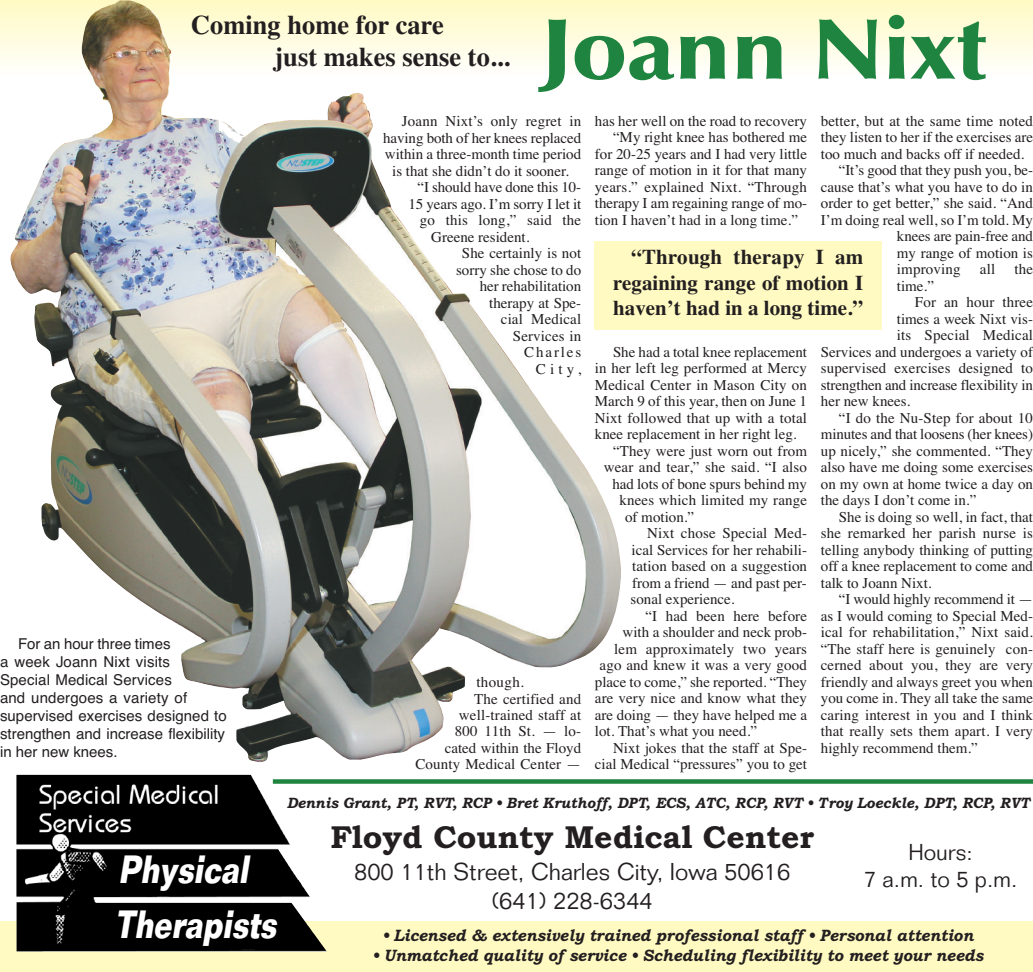
<style>
.page{position:relative;width:1033px;height:972px;background:#fff}
.page>*{position:absolute;margin:0;border:0;box-sizing:border-box;transform-origin:0 0}
.t1{font:900 85.8px "Optima";color:#1f843f;scale:1.09 1}
.t2{font:italic 700 38.55px/54.8px "Folio";color:#fff;scale:.76 1}
.t3{font:700 31.8px "Bookman Old Style";color:#231f20}
.t4{font:700 27px/32.4px "Times";color:#231f20}
.t5{font:300 23.85px/28.7px "Folio";color:#231f20;text-align:center}
.t6{font:300 22.5px/27px "Folio";color:#231f20;text-align:center}
.t7{font:700 21px/25.2px "Times";color:#231f20;text-align:justify}
.t8{font:italic 700 16.5px "Bookman Old Style";color:#231f20;scale:.95 1}
.t9{font:15px "Times";color:#231f20}
.t10{font:15px/18px "Helvetica";letter-spacing:.005em;color:#231f20}
.t11{font:italic 700 15px "Bookman Old Style";color:#231f20;scale:.95 1}
.t12{font:15px "Times";letter-spacing:.125em;color:#231f20}
</style>
<div class="page">
<div style="left:0;top:921px;width:1033px;height:51px;background:#fffac1"></div>
<div style="left:0;top:0;width:1033px;height:74px;background:linear-gradient(to bottom,#fffac3,#fffefb)"></div>
<div style="left:595px;top:241px;width:287px;height:89px;background:#fffac1"></div>
<div style="left:273px;top:779px;width:760px;height:5px;background:#1f843f"></div>
<img style="left:10px;top:0;width:611px;height:763px">
<img style="left:16px;top:775px;width:310px;height:177px">
<h3 class="t4" style="left:274px;top:8px;width:237px;text-indent:-83px">Coming home for care<br>just makes sense to...</h3>
<h1 class="t1" style="left:541px;top:16px;width:410px">Joann Nixt</h1>
<p class="t10" style="left:0;top:635px;width:228px;text-indent:18px">For an hour three times<br>a week Joann Nixt visits<br>Special Medical Services<br>and undergoes a variety of supervised exercises designed to strengthen and increase flexibility in her new knees.</p>
<p class="t9" style="left:402px;top:112px;width:181px">Joann Nixt’s only regret in</p>
<p class="t9" style="left:383px;top:129px;width:200px">having both of her knees replaced</p>
<p class="t9" style="left:385px;top:145px;width:198px">within a three-month time period</p>
<p class="t9" style="left:392px;top:162px;width:178px">is that she didn’t do it sooner.</p>
<p class="t9" style="left:417px;top:178px;width:165px">“I should have done this 10-</p>
<p class="t9" style="left:409px;top:195px;width:174px">15 years ago. I’m sorry I let it</p>
<p class="t9" style="left:420px;top:211px;width:163px">go this long,” said the</p>
<p class="t9" style="left:431px;top:228px;width:100px">Greene resident.</p>
<p class="t9" style="left:462px;top:244px;width:121px">She certainly is not</p>
<p class="t9" style="left:456px;top:261px;width:127px">sorry she chose to do</p>
<p class="t9" style="left:480px;top:277px;width:103px">her rehabilitation</p>
<p class="t9" style="left:489px;top:294px;width:94px">therapy at Spe-</p>
<p class="t9" style="left:501px;top:310px;width:82px">cial Medical</p>
<p class="t9" style="left:513px;top:327px;width:70px">Services in</p>
<p class="t12" style="left:524px;top:343px;width:58px">Charles</p>
<p class="t9" style="left:536px;top:360px;width:47px">City,</p>
<p class="t9" style="left:476px;top:673px;width:49px">though.</p>
<p class="t9" style="left:474px;top:690px;width:108px">The certified and</p>
<p class="t9" style="left:459px;top:706px;width:124px">well-trained staff at</p>
<p class="t9" style="left:455px;top:723px;width:128px">800 11th St. — lo-</p>
<p class="t9" style="left:445px;top:739px;width:138px">cated within the Floyd</p>
<p class="t9" style="left:415px;top:756px;width:167px">County Medical Center —</p>
<p class="t9" style="left:595px;top:112px;width:214px">has her well on the road to recovery</p>
<p class="t9" style="left:613px;top:129px;width:196px">“My right knee has bothered me</p>
<p class="t9" style="left:595px;top:145px;width:214px">for 20-25 years and I had very little</p>
<p class="t9" style="left:595px;top:162px;width:214px">range of motion in it for that many</p>
<p class="t9" style="left:595px;top:178px;width:214px">years.” explained Nixt. “Through</p>
<p class="t9" style="left:595px;top:195px;width:214px">therapy I am regaining range of mo-</p>
<p class="t9" style="left:595px;top:211px;width:205px">tion I haven’t had in a long time.”</p>
<p class="t9" style="left:821px;top:112px;width:214px">better, but at the same time noted</p>
<p class="t9" style="left:821px;top:129px;width:214px">they listen to her if the exercises are</p>
<p class="t9" style="left:821px;top:145px;width:205px">too much and backs off if needed.</p>
<p class="t9" style="left:839px;top:162px;width:196px">“It’s good that they push you, be-</p>
<p class="t9" style="left:821px;top:178px;width:214px">cause that’s what you have to do in</p>
<p class="t9" style="left:821px;top:195px;width:214px">order to get better,” she said. “And</p>
<p class="t9" style="left:821px;top:211px;width:214px">I’m doing real well, so I’m told. My</p>
<p class="t9" style="left:897px;top:228px;width:138px">knees are pain-free and</p>
<p class="t9" style="left:897px;top:244px;width:138px">my range of motion is</p>
<p class="t9" style="left:897px;top:261px;width:65px">improving</p>
<p class="t9" style="left:980px;top:261px;width:17px">all</p>
<p class="t9" style="left:1014px;top:261px;width:20px">the</p>
<p class="t9" style="left:897px;top:277px;width:39px">time.”</p>
<p class="t9" style="left:915px;top:294px;width:119px">For an hour three</p>
<p class="t9" style="left:897px;top:310px;width:138px">times a week Nixt vis-</p>
<p class="t9" style="left:897px;top:327px;width:138px">its Special Medical</p>
<p class="t9" style="left:821px;top:343px;width:214px">Services and undergoes a variety of</p>
<p class="t9" style="left:821px;top:360px;width:214px">supervised exercises designed to</p>
<p class="t9" style="left:821px;top:376px;width:214px">strengthen and increase flexibility in</p>
<p class="t9" style="left:821px;top:393px;width:91px">her new knees.</p>
<p class="t9" style="left:839px;top:409px;width:196px">“I do the Nu-Step for about 10</p>
<p class="t9" style="left:821px;top:426px;width:214px">minutes and that loosens (her knees)</p>
<p class="t9" style="left:821px;top:442px;width:214px">up nicely,” she commented. “They</p>
<p class="t9" style="left:821px;top:459px;width:214px">also have me doing some exercises</p>
<p class="t9" style="left:821px;top:475px;width:214px">on my own at home twice a day on</p>
<p class="t9" style="left:821px;top:492px;width:157px">the days I don’t come in.”</p>
<p class="t9" style="left:839px;top:508px;width:196px">She is doing so well, in fact, that</p>
<p class="t9" style="left:821px;top:525px;width:214px">she remarked her parish nurse is</p>
<p class="t9" style="left:821px;top:541px;width:214px">telling anybody thinking of putting</p>
<p class="t9" style="left:821px;top:558px;width:214px">off a knee replacement to come and</p>
<p class="t9" style="left:821px;top:574px;width:112px">talk to Joann Nixt.</p>
<p class="t9" style="left:839px;top:591px;width:196px">“I would highly recommend it —</p>
<p class="t9" style="left:821px;top:607px;width:214px">as I would coming to Special Med-</p>
<p class="t9" style="left:821px;top:624px;width:214px">ical for rehabilitation,” Nixt said.</p>
<p class="t9" style="left:821px;top:640px;width:214px">“The staff here is genuinely con-</p>
<p class="t9" style="left:821px;top:657px;width:214px">cerned about you, they are very</p>
<p class="t9" style="left:821px;top:673px;width:214px">friendly and always greet you when</p>
<p class="t9" style="left:821px;top:690px;width:214px">you come in. They all take the same</p>
<p class="t9" style="left:821px;top:706px;width:214px">caring interest in you and I think</p>
<p class="t9" style="left:821px;top:723px;width:214px">that really sets them apart. I very</p>
<p class="t9" style="left:821px;top:739px;width:159px">highly recommend them.”</p>
<h3 class="t7" style="left:613px;top:245px;width:252px;text-indent:18px">“Through therapy I am regaining range of motion I haven’t had in a long time.”</h3>
<p class="t9" style="left:613px;top:343px;width:196px">She had a total knee replacement</p>
<p class="t9" style="left:595px;top:360px;width:214px">in her left leg performed at Mercy</p>
<p class="t9" style="left:595px;top:376px;width:214px">Medical Center in Mason City on</p>
<p class="t9" style="left:595px;top:393px;width:214px">March 9 of this year, then on June 1</p>
<p class="t9" style="left:595px;top:409px;width:214px">Nixt followed that up with a total</p>
<p class="t9" style="left:595px;top:426px;width:203px">knee replacement in her right leg.</p>
<p class="t9" style="left:613px;top:442px;width:196px">“They were just worn out from</p>
<p class="t9" style="left:604px;top:459px;width:205px">wear and tear,” she said. “I also</p>
<p class="t9" style="left:612px;top:475px;width:196px">had lots of bone spurs behind my</p>
<p class="t9" style="left:619px;top:492px;width:189px">knees which limited my range</p>
<p class="t9" style="left:625px;top:508px;width:71px">of motion.”</p>
<p class="t9" style="left:647px;top:525px;width:162px">Nixt chose Special Med-</p>
<p class="t9" style="left:631px;top:541px;width:177px">ical Services for her rehabili-</p>
<p class="t9" style="left:632px;top:558px;width:176px">tation based on a suggestion</p>
<p class="t9" style="left:632px;top:574px;width:176px">from a friend — and past per-</p>
<p class="t9" style="left:630px;top:591px;width:106px">sonal experience.</p>
<p class="t9" style="left:645px;top:607px;width:163px">“I had been here before</p>
<p class="t9" style="left:622px;top:624px;width:186px">with a shoulder and neck prob-</p>
<p class="t9" style="left:614px;top:640px;width:194px">lem approximately two years</p>
<p class="t9" style="left:599px;top:657px;width:209px">ago and knew it was a very good</p>
<p class="t9" style="left:595px;top:673px;width:214px">place to come,” she reported. “They</p>
<p class="t9" style="left:595px;top:690px;width:214px">are very nice and know what they</p>
<p class="t9" style="left:595px;top:706px;width:214px">are doing — they have helped me a</p>
<p class="t9" style="left:595px;top:723px;width:164px">lot. That’s what you need.”</p>
<p class="t9" style="left:613px;top:739px;width:196px">Nixt jokes that the staff at Spe-</p>
<p class="t9" style="left:595px;top:756px;width:214px">cial Medical “pressures” you to get</p>
<h2 class="t2" style="left:114px;top:846px;width:222px">Physical<br>Therapists</h2>
<p class="t11" style="left:287px;top:794px;width:783px">Dennis Grant, PT, RVT, RCP • Bret Kruthoff, DPT, ECS, ATC, RCP, RVT • Troy Loeckle, DPT, RCP, RVT</p>
<h3 class="t3" style="left:330px;top:818px;width:485px">Floyd County Medical Center</h3>
<h3 class="t5" style="left:354px;top:860px;width:438px">800 11th Street, Charles City, Iowa 50616 (641) 228-6344</h3>
<h3 class="t6" style="left:864px;top:841px;width:155px">Hours:<br>7 a.m. to 5 p.m.</h3>
<p class="t8" style="left:383px;top:926px;width:623px">• Licensed &amp; extensively trained professional staff • Personal attention</p>
<p class="t8" style="left:373px;top:945px;width:644px">• Unmatched quality of service • Scheduling flexibility to meet your needs</p>
</div>
